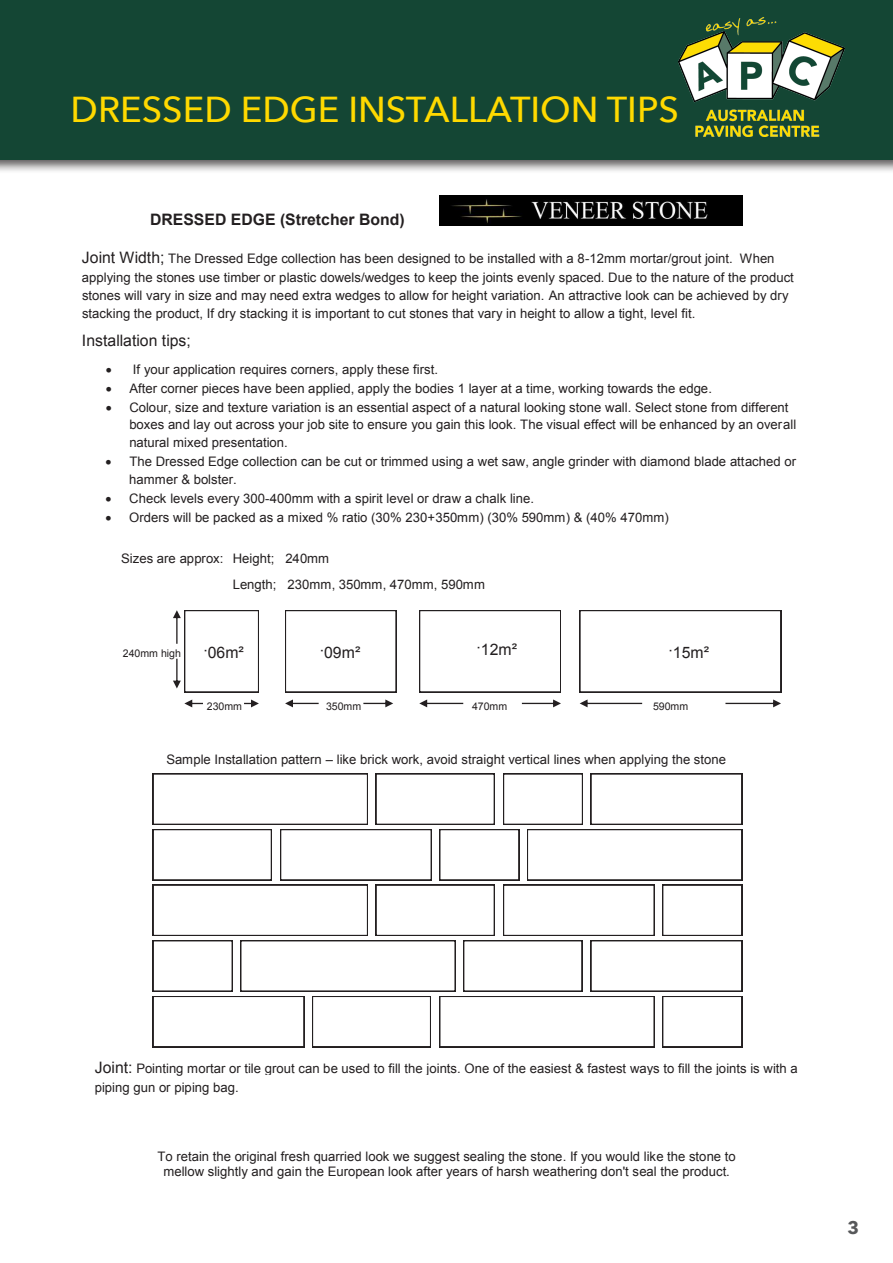
<style>
.page{position:relative;width:893px;height:1263px;background:#fff}
.page>*{position:absolute;margin:0;border:0;box-sizing:border-box;transform-origin:0 0}
.t1{font:500 36px "Avenir Next";color:#ffd900}
.t2{font:700 18px "Avenir Next";color:#57585a}
.t3{font:15.75px "Arial";letter-spacing:.005em;color:#231f20}
.t4{font:700 15.75px "Arial";color:#231f20}
.t5{font:13.05px/18.3px "Arial";color:#231f20}
.t6{font:10.65px "Arial";letter-spacing:-.005em;color:#231f20}
.s1{font-size:15.75px}
.s2{font-style:inherit}
</style>
<div class="page">
<div style="left:0;top:0;width:893px;height:173px;background:#231f20;opacity:.75"></div>
<div style="left:0;top:0;width:893px;height:159px;background:#144634"></div>
<img style="left:678px;top:18px;width:166px;height:119px">
<img style="left:439px;top:196px;width:303px;height:29px">
<img style="left:152px;top:773px;width:591px;height:7px">
<svg style="left:153px;top:774px;width:589px;height:273px"></svg>
<svg style="left:285px;top:610px;width:111px;height:82px"></svg>
<svg style="left:419px;top:610px;width:142px;height:82px"></svg>
<svg style="left:580px;top:610px;width:201px;height:82px"></svg>
<svg style="left:173px;top:610px;width:86px;height:82px"></svg>
<img style="left:173px;top:647px;width:12px;height:15px">
<svg style="left:370px;top:699px;width:23px;height:8px"></svg>
<svg style="left:285px;top:699px;width:34px;height:8px"></svg>
<img style="left:363px;top:702px;width:7px;height:3px">
<svg style="left:531px;top:699px;width:30px;height:8px"></svg>
<svg style="left:419px;top:699px;width:44px;height:8px"></svg>
<img style="left:521px;top:702px;width:10px;height:3px">
<svg style="left:738px;top:699px;width:43px;height:8px"></svg>
<svg style="left:580px;top:699px;width:62px;height:8px"></svg>
<img style="left:725px;top:702px;width:13px;height:3px">
<svg style="left:251px;top:699px;width:8px;height:8px"></svg>
<svg style="left:184px;top:699px;width:19px;height:8px"></svg>
<img style="left:244px;top:702px;width:7px;height:3px">
<img style="left:192px;top:644px;width:63px;height:14px">
<img style="left:308px;top:644px;width:64px;height:16px">
<img style="left:472px;top:640px;width:50px;height:24px">
<img style="left:651px;top:644px;width:76px;height:16px">
<p class="t1" style="left:71px;top:79px;width:610px">DRESSED EDGE INSTALLATION TIPS</p>
<p class="t4" style="left:150px;top:209px;width:256px">DRESSED EDGE (Stretcher Bond)</p>
<p class="t5" style="left:82px;top:249px;width:713px"><span class="s1">Joint Width;</span> The Dressed Edge collection has been designed to be installed with a 8-12mm mortar/grout joint. When applying the stones use timber or plastic dowels/wedges to keep the joints evenly spaced. Due to the nature of the product stones will vary in size and may need extra wedges to allow for height variation. An attractive look can be achieved by dry stacking the product, If dry stacking it is important to cut stones that vary in height to allow a tight, level fit.</p>
<p class="t3" style="left:82px;top:330px;width:110px">Installation tips;</p>
<p class="t5" style="left:106px;top:360px;width:334px">• If your application requires corners, apply these first.</p>
<p class="t5" style="left:106px;top:379px;width:608px">• After corner pieces have been applied, apply the bodies 1 layer at a time, working towards the edge.</p>
<p class="t5" style="left:129px;top:398px;width:669px;line-height:17.9px;text-indent:-24px">• Colour, size and texture variation is an essential aspect of a natural looking stone wall. Select stone from different boxes and lay out across your job site to ensure you gain this look. The visual effect will be enhanced by an overall natural mixed presentation.</p>
<p class="t5" style="left:129px;top:453px;width:668px;line-height:17.9px;text-indent:-24px">• The Dressed Edge collection can be cut or trimmed using a wet saw, angle grinder with diamond blade attached or hammer &amp; bolster.</p>
<p class="t5" style="left:106px;top:490px;width:430px">• Check levels every 300-400mm with a spirit level or draw a chalk line.</p>
<p class="t5" style="left:106px;top:509px;width:565px">• Orders will be packed as a mixed % ratio (30% 230+350mm) (30% 590mm) &amp; (40% 470mm)</p>
<p class="t5" style="left:121px;top:549px;width:104px">Sizes are approx:</p>
<p class="t5" style="left:233px;top:545px;width:254px;line-height:25.8px">Height; 240mm<br>Length; 230mm, 350mm, 470mm, 590mm</p>
<p class="t6" style="left:123px;top:647px;width:60px">240mm high</p>
<p class="t3" style="left:203px;top:642px;width:42px"><span class="s2">·</span>06m²</p>
<p class="t3" style="left:320px;top:642px;width:42px"><span class="s2">·</span>09m²</p>
<p class="t3" style="left:477px;top:639px;width:42px"><span class="s2">·</span>12m²</p>
<p class="t3" style="left:669px;top:642px;width:42px"><span class="s2">·</span>15m²</p>
<p class="t6" style="left:207px;top:699px;width:37px">230mm</p>
<p class="t6" style="left:326px;top:699px;width:37px">350mm</p>
<p class="t6" style="left:472px;top:699px;width:37px">470mm</p>
<p class="t6" style="left:653px;top:699px;width:37px">590mm</p>
<p class="t5" style="left:166px;top:750px;width:561px">Sample Installation pattern <span class="s2">–</span> like brick work, avoid straight vertical lines when applying the stone</p>
<p class="t5" style="left:95px;top:1059px;width:705px"><span class="s1">Joint:</span> Pointing mortar or tile grout can be used to fill the joints. One of the easiest &amp; fastest ways to fill the joints is with a</p>
<p class="t5" style="left:157px;top:1149px;width:580px;line-height:15.1px;text-align:center">To retain the original fresh quarried look we suggest sealing the stone. If you would like the stone to mellow slightly and gain the European look after years of harsh weathering don't seal the product.</p>
<p class="t2" style="left:848px;top:1212px;width:13px">3</p>
</div>
